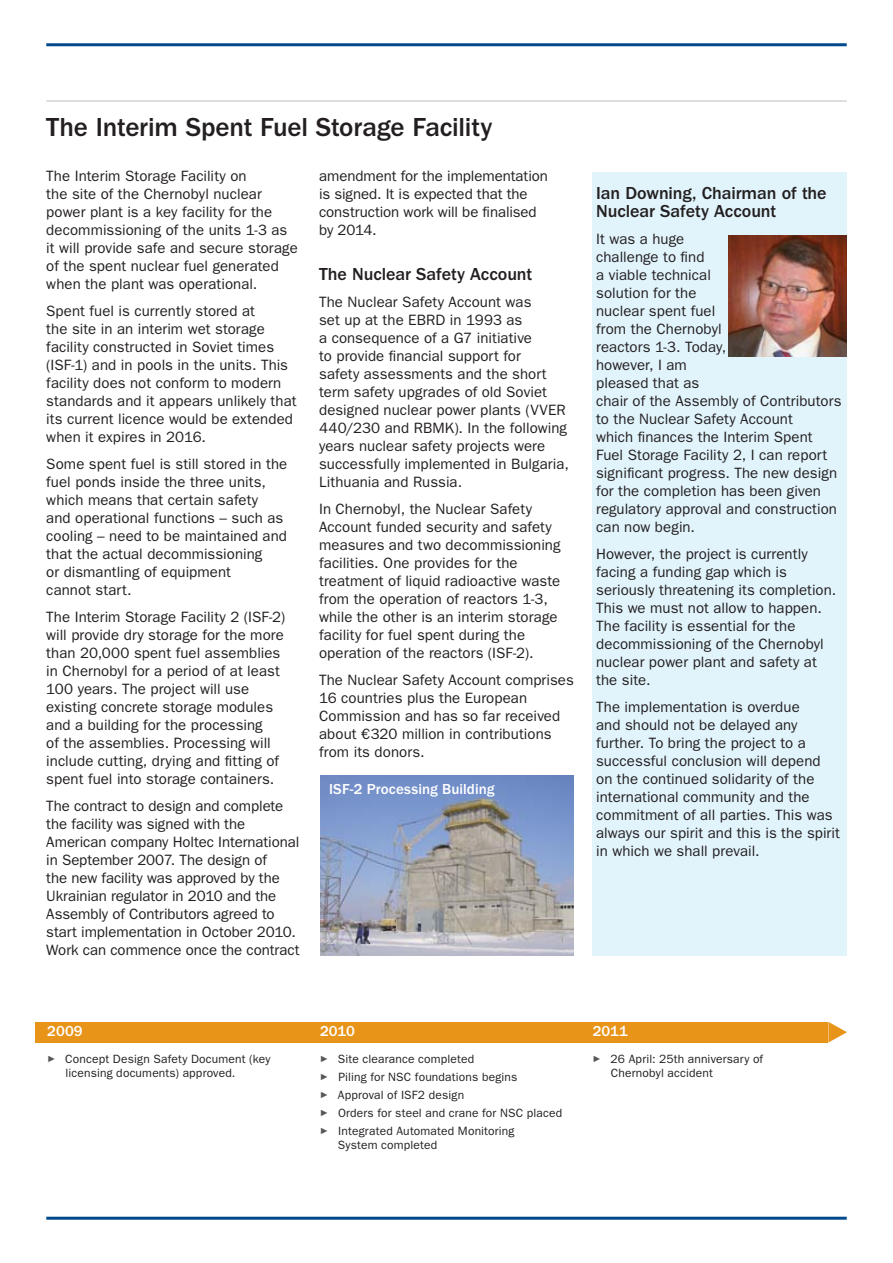
<style>
.page{position:relative;width:893px;height:1263px;background:#fff}
.page>*{position:absolute;margin:0;border:0;box-sizing:border-box;transform-origin:0 0}
.Basic_-_H1{font:500 27px "ITC Franklin Gothic Std";letter-spacing:-.01em;color:#231f20}
.Basic_-_H2{font:500 18px/18px "ITC Franklin Gothic Std";letter-spacing:-.005em;color:#231f20}
.Basic_-_Body{font:15px/18px "ITC Franklin Gothic Std";letter-spacing:.005em;color:#231f20}
.Basic_-_H3_timeline{font:500 15px "ITC Franklin Gothic Std";color:#fff}
.Basic_-_Bullet{font:12px/13.5px "ITC Franklin Gothic Std";letter-spacing:.015em;color:#231f20}
.s1{font-family:"Arial";font-size:9px;color:#57585a}
</style>
<div class="page">
<hr style="left:46px;top:43px;width:801px;height:3px;background:#01498d">
<hr style="left:46px;top:1217px;width:801px;height:3px;background:#01498d">
<div style="left:592px;top:172px;width:255px;height:783px;background:#e1f4fc"></div>
<img style="left:728px;top:235px;width:119px;height:121px">
<img style="left:320px;top:775px;width:254px;height:180px">
<div style="left:35px;top:1022px;width:793px;height:20px;background:#e89418"></div>
<hr style="left:46px;top:100px;width:801px;height:2px;background:#d1d2d4">
<svg style="left:828px;top:1022px;width:19px;height:20px"></svg>
<p class="Basic_-_H1" style="left:46px;top:112px;width:447px">The Interim Spent Fuel Storage Facility</p>
<p class="Basic_-_Body" style="left:46px;top:167px;width:253px">The Interim Storage Facility on<br>the site of the Chernobyl nuclear power plant is a key facility for the decommissioning of the units 1-3 as it will provide safe and secure storage of the spent nuclear fuel generated when the plant was operational.</p>
<p class="Basic_-_Body" style="left:46px;top:302px;width:252px">Spent fuel is currently stored at<br>the site in an interim wet storage facility constructed in Soviet times (ISF‑1) and in pools in the units. This facility does not conform to modern standards and it appears unlikely that its current licence would be extended when it expires in 2016.</p>
<p class="Basic_-_Body" style="left:46px;top:455px;width:243px">Some spent fuel is still stored in the fuel ponds inside the three units, which means that certain safety<br>and operational functions – such as cooling – need to be maintained and that the actual decommissioning<br>or dismantling of equipment<br>cannot start.</p>
<p class="Basic_-_Body" style="left:46px;top:608px;width:240px">The Interim Storage Facility 2 (ISF-2) will provide dry storage for the more than 20,000 spent fuel assemblies in Chernobyl for a period of at least 100 years. The project will use existing concrete storage modules and a building for the processing<br>of the assemblies. Processing will include cutting, drying and fitting of spent fuel into storage containers.</p>
<p class="Basic_-_Body" style="left:46px;top:797px;width:255px">The contract to design and complete the facility was signed with the American company Holtec International in September 2007. The design of<br>the new facility was approved by the Ukrainian regulator in 2010 and the Assembly of Contributors agreed to start implementation in October 2010.<br>Work can commence once the contract</p>
<p class="Basic_-_Body" style="left:319px;top:167px;width:230px">amendment for the implementation is signed. It is expected that the construction work will be finalised by 2014.</p>
<p class="Basic_-_H2" style="left:319px;top:265px;width:215px">The Nuclear Safety Account</p>
<p class="Basic_-_Body" style="left:319px;top:293px;width:251px">The Nuclear Safety Account was<br>set up at the EBRD in 1993 as<br>a consequence of a G7 initiative<br>to provide financial support for<br>safety assessments and the short term safety upgrades of old Soviet designed nuclear power plants (VVER<br>440/230 and RBMK). In the following years nuclear safety projects were successfully implemented in Bulgaria,<br>Lithuania and Russia.</p>
<p class="Basic_-_Body" style="left:319px;top:500px;width:243px">In Chernobyl, the Nuclear Safety Account funded security and safety measures and two decommissioning facilities. One provides for the treatment of liquid radioactive waste from the operation of reactors 1-3, while the other is an interim storage facility for fuel spent during the operation of the reactors (ISF-2).</p>
<p class="Basic_-_Body" style="left:319px;top:671px;width:256px">The Nuclear Safety Account comprises<br>16 countries plus the European<br>Commission and has so far received about €320 million in contributions from its donors.</p>
<p class="Basic_-_H3_timeline" style="left:329px;top:781px;width:167px">ISF-2 Processing Building</p>
<p class="Basic_-_H2" style="left:596px;top:184px;width:232px">Ian Downing, Chairman of the<br>Nuclear Safety Account</p>
<p class="Basic_-_Body" style="left:596px;top:230px;width:247px">It was a huge<br>challenge to find<br>a viable technical<br>solution for the<br>nuclear spent fuel<br>from the Chernobyl<br>reactors 1-3. Today,<br>however, I am<br>pleased that as<br>chair of the Assembly of Contributors to the Nuclear Safety Account<br>which finances the Interim Spent<br>Fuel Storage Facility 2, I can report significant progress. The new design for the completion has been given regulatory approval and construction can now begin.</p>
<p class="Basic_-_Body" style="left:596px;top:545px;width:242px">However, the project is currently facing a funding gap which is seriously threatening its completion.<br>This we must not allow to happen.<br>The facility is essential for the decommissioning of the Chernobyl nuclear power plant and safety at the site.</p>
<p class="Basic_-_Body" style="left:596px;top:698px;width:245px">The implementation is overdue<br>and should not be delayed any further. To bring the project to a successful conclusion will depend on the continued solidarity of the international community and the commitment of all parties. This was always our spirit and this is the spirit in which we shall prevail.</p>
<p class="Basic_-_H3_timeline" style="left:47px;top:1023px;width:37px">2009</p>
<p class="Basic_-_Bullet" style="left:66px;top:1053px;width:206px;text-indent:-19px"><span class="s1">►</span> Concept Design Safety Document (key licensing documents) approved.</p>
<p class="Basic_-_H3_timeline" style="left:320px;top:1023px;width:36px">2010</p>
<p class="Basic_-_Bullet" style="left:320px;top:1053px;width:156px"><span class="s1">►</span> Site clearance completed</p>
<p class="Basic_-_Bullet" style="left:320px;top:1071px;width:199px"><span class="s1">►</span> Piling for NSC foundations begins</p>
<p class="Basic_-_Bullet" style="left:320px;top:1089px;width:146px"><span class="s1">►</span> Approval of ISF2 design</p>
<p class="Basic_-_Bullet" style="left:320px;top:1107px;width:244px"><span class="s1">►</span> Orders for steel and crane for NSC placed</p>
<p class="Basic_-_Bullet" style="left:338px;top:1125px;width:178px;text-indent:-18px"><span class="s1">►</span> Integrated Automated Monitoring<br>System completed</p>
<p class="Basic_-_H3_timeline" style="left:593px;top:1023px;width:37px">2011</p>
<p class="Basic_-_Bullet" style="left:611px;top:1053px;width:154px;text-indent:-18px"><span class="s1">►</span> 26 April: 25th anniversary of<br>Chernobyl accident</p>
</div>
